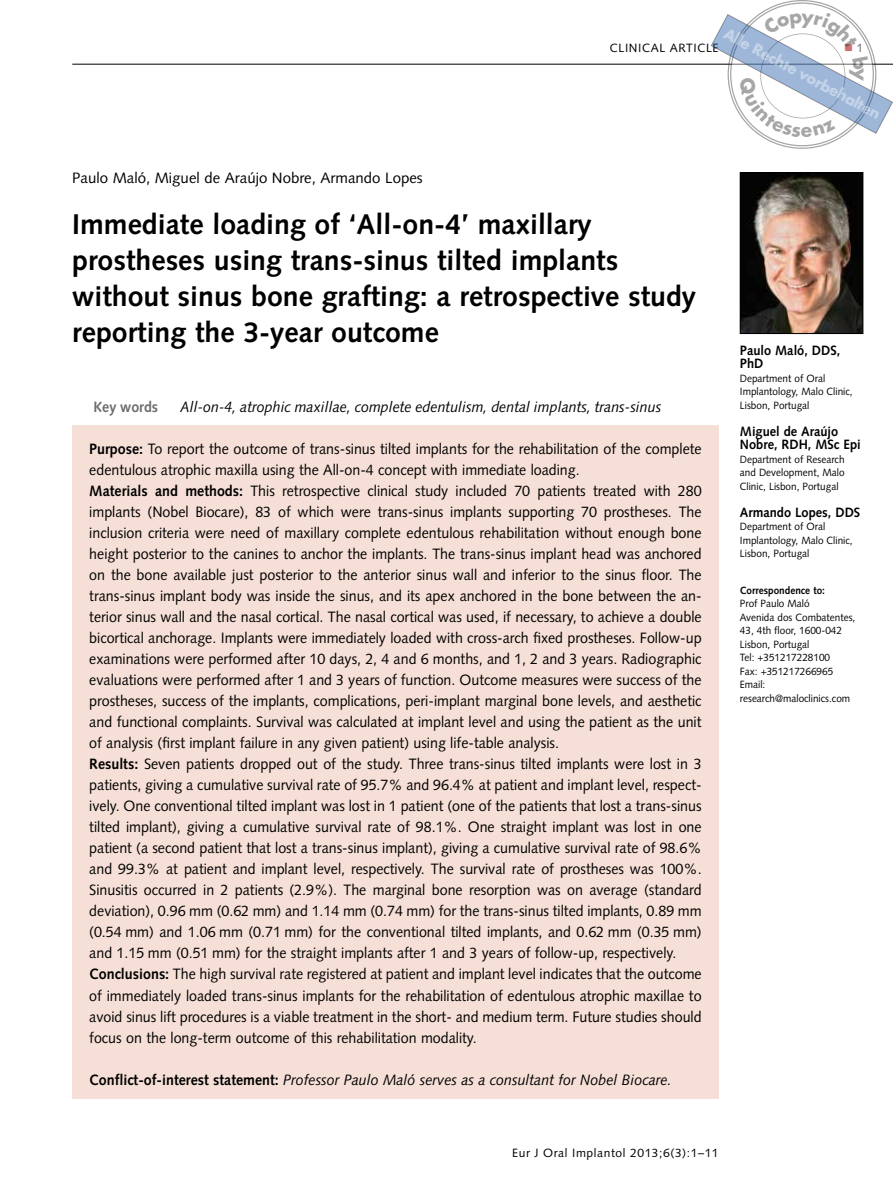
<style>
.page{position:relative;width:893px;height:1191px;background:#fff}
.page>*{position:absolute;margin:0;border:0;box-sizing:border-box;transform-origin:0 0}
.t1{font:700 28.5px/36px "Syntax LT Std";color:#000}
.t2{font:700 16.5px "Futura T";color:rgb(255 255 255/.4)}
.t3{font:15px/21px "Syntax LT Std";color:#000;scale:.95 1}
.t4{font:italic 15px "Syntax LT Std";color:#000;scale:.95 1}
.t5{font:15px "Syntax LT Std";color:#000}
.t6{font:700 15px "Syntax LT Std";color:#6d6d6c;scale:.95 1}
.t7{font:700 13.5px/13.5px "Syntax LT Std";color:#000;scale:.95 1}
.t8{font:12px "Syntax LT Std";letter-spacing:.05em;color:#000}
.t9{font:10.5px/13.5px "Syntax LT Std";color:#000;scale:.95 1}
.t10{font:700 10.5px "Syntax LT Std";color:#000;scale:.95 1}
.s1{color:#b21418}
.s2{font-weight:700}
.s3{font-weight:700;font-style:normal}
</style>
<div class="page">
<hr style="left:72px;top:64px;width:821px;height:1px;background:#000">
<img style="left:742px;top:174px;width:119px;height:158px">
<div style="left:740px;top:172px;width:123px;height:162px;border:1px solid #000"></div>
<div style="left:72px;top:425px;width:647px;height:674px;background:#f5dfd6"></div>
<svg style="left:710px;top:0;width:183px;height:149px"></svg>
<p class="t2" style="left:729px;top:25px;width:176px;rotate:28deg">Alle Rechte vorbehalten</p>
<p class="t8" style="left:610px;top:40px;width:110px">CLINICAL ARTICLE</p>
<p class="t8" style="left:844px;top:41px;width:20px"><span class="s1">■</span> 1</p>
<p class="t5" style="left:72px;top:169px;width:352px">Paulo Maló, Miguel de Araújo Nobre, Armando Lopes</p>
<h1 class="t1" style="left:72px;top:206px;width:625px">Immediate loading of ‘All-on-4’ maxillary prostheses using trans-sinus tilted implants without sinus bone grafting: a retrospective study reporting the 3-year outcome</h1>
<p class="t6" style="left:94px;top:398px;width:70px">Key words</p>
<p class="t4" style="left:180px;top:398px;width:508px">All-on-4, atrophic maxillae, complete edentulism, dental implants, trans-sinus</p>
<p class="t3" style="left:89px;top:438px;width:646px"><span class="s2">Purpose:</span> To report the outcome of trans-sinus tilted implants for the rehabilitation of the complete edentulous atrophic maxilla using the All-on-4 concept with immediate loading.<br><span class="s2">Materials and methods:</span> This retrospective clinical study included 70 patients treated with 280 implants (Nobel Biocare), 83 of which were trans-sinus implants supporting 70 prostheses. The inclusion criteria were need of maxillary complete edentulous rehabilitation without enough bone height posterior to the canines to anchor the implants. The trans-sinus implant head was anchored on the bone available just posterior to the anterior sinus wall and inferior to the sinus floor. The trans-sinus implant body was inside the sinus, and its apex anchored in the bone between the an&shy;terior sinus wall and the nasal cortical. The nasal cortical was used, if necessary, to achieve a double bicortical anchorage. Implants were immediately loaded with cross-arch fixed prostheses. Follow-up examinations were performed after 10 days, 2, 4 and 6 months, and 1, 2 and 3 years. Radiographic evaluations were performed after 1 and 3 years of function. Outcome measures were success of the prostheses, success of the implants, complications, peri-implant marginal bone levels, and aesthetic and functional complaints. Survival was calculated at implant level and using the patient as the unit of analysis (first implant failure in any given patient) using life-table analysis.<br><span class="s2">Results:</span> Seven patients dropped out of the study. Three trans-sinus tilted implants were lost in 3 patients, giving a cumulative survival rate of 95.7% and 96.4% at patient and implant level, respect&shy;ively. One conventional tilted implant was lost in 1 patient (one of the patients that lost a trans-sinus tilted implant), giving a cumulative survival rate of 98.1%. One straight implant was lost in one patient (a second patient that lost a trans-sinus implant), giving a cumulative survival rate of 98.6% and 99.3% at patient and implant level, respectively. The survival rate of prostheses was 100%.<br>Sinusitis occurred in 2 patients (2.9%). The marginal bone resorption was on average (standard deviation), 0.96 mm (0.62 mm) and 1.14 mm (0.74 mm) for the trans-sinus tilted implants, 0.89 mm (0.54 mm) and 1.06 mm (0.71 mm) for the conventional tilted implants, and 0.62 mm (0.35 mm) and 1.15 mm (0.51 mm) for the straight implants after 1 and 3 years of follow-up, respectively.<br><span class="s2">Conclusions:</span> The high survival rate registered at patient and implant level indicates that the outcome of immediately loaded trans-sinus implants for the rehabilitation of edentulous atrophic maxillae to avoid sinus lift procedures is a viable treatment in the short- and medium term. Future studies should focus on the long-term outcome of this rehabilitation modality.</p>
<p class="t4" style="left:89px;top:1070px;width:614px"><span class="s3">Conflict-of-interest statement:</span> Professor Paulo Maló serves as a consultant for Nobel Biocare.</p>
<p class="t7" style="left:740px;top:343px;width:107px">Paulo Maló, DDS,<br>PhD</p>
<p class="t9" style="left:740px;top:371px;width:120px">Department of Oral<br>Implantology, Malo Clinic,<br>Lisbon, Portugal</p>
<p class="t7" style="left:740px;top:424px;width:129px">Miguel de Araújo<br>Nobre, RDH, MSc Epi</p>
<p class="t9" style="left:740px;top:452px;width:112px;text-align:justify">Department of Research and Development, Malo Clinic, Lisbon, Portugal</p>
<p class="t7" style="left:740px;top:505px;width:128px">Armando Lopes, DDS</p>
<p class="t9" style="left:740px;top:520px;width:120px">Department of Oral<br>Implantology, Malo Clinic,<br>Lisbon, Portugal</p>
<p class="t10" style="left:740px;top:584px;width:91px">Correspondence to:</p>
<p class="t9" style="left:740px;top:597px;width:123px">Prof Paulo Maló<br>Avenida dos Combatentes,<br>43, 4th floor, 1600-042<br>Lisbon, Portugal<br>Tel: +351217228100<br>Fax: +351217266965<br>Email: research@maloclinics.com</p>
<p class="t8" style="left:512px;top:1146px;width:208px">Eur J Oral Implantol 2013;6(3):1–11</p>
</div>
